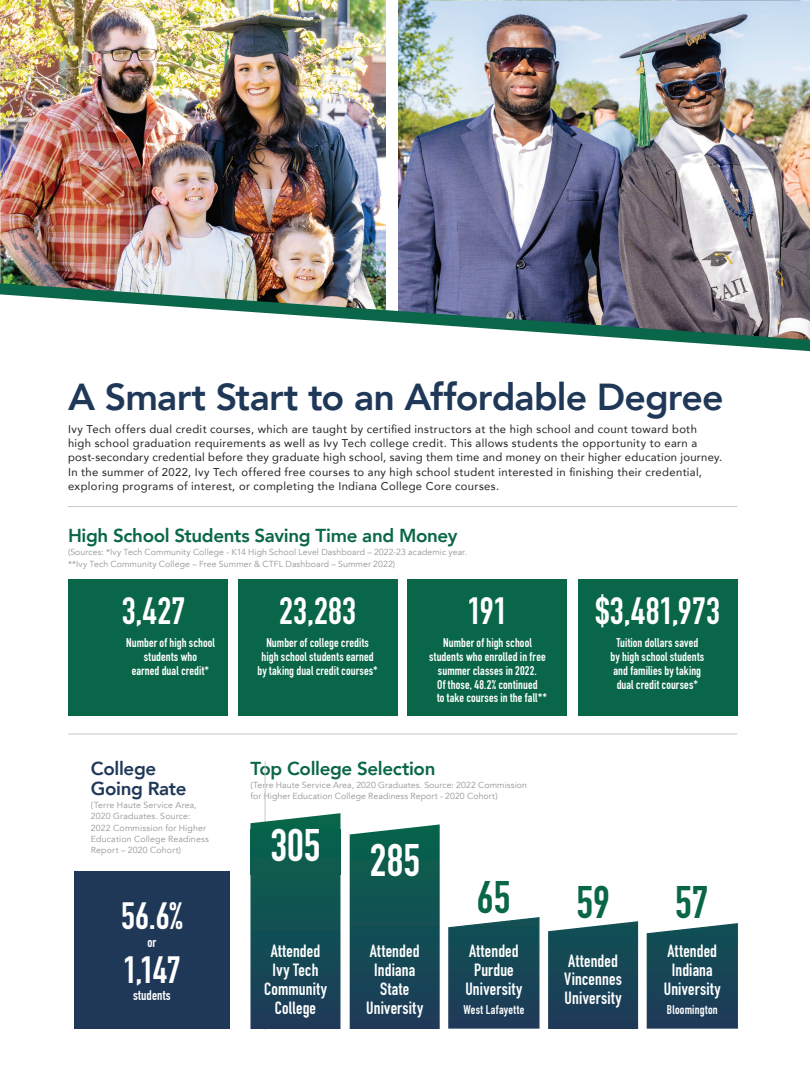
<style>
.page{position:relative;width:810px;height:1080px;background:#fff}
.page>*{position:absolute;margin:0;border:0;box-sizing:border-box;transform-origin:0 0}
.dark_green_subhead{font:45px "DIN Engschrift LT Pro";color:#fff}
.dark_green_subhead-2{font:45px "DIN Engschrift LT Pro";color:#096648}
.dark_green_subhead-3{font:37.5px "DIN Engschrift LT Pro";color:#fff}
.t1{font:800 37.5px "Avenir";letter-spacing:-.02em;color:#203858}
.dark_green_subhead-4{font:800 18.75px "Avenir";letter-spacing:-.02em;color:#096648}
.dark_green_subhead-5{font:800 18.75px/20px "Avenir";letter-spacing:-.02em;color:#203858}
.t2{font:17.5px/18.8px "DIN Engschrift LT Pro";letter-spacing:.01em;color:#fff;text-align:center}
.t3{font:13.75px "DIN Engschrift LT Pro";letter-spacing:.01em;color:#fff}
.t4{font:12.5px/13.8px "DIN Engschrift LT Pro";letter-spacing:.01em;color:#fff;text-align:center}
.t5{font:12.5px "DIN Engschrift LT Pro";letter-spacing:.035em;color:#fff}
.t6{font:11.25px/14.4px "Avenir";letter-spacing:.03em;color:#231f20}
.dark_green_subhead-6{font:8.75px/11.2px "Avenir";letter-spacing:.015em;color:#939598}
</style>
<div class="page">
<img style="left:0;top:0;width:386px;height:283px">
<img style="left:398px;top:0;width:412px;height:283px">
<div style="left:68px;top:579px;width:160px;height:137px;background:#096648"></div>
<div style="left:74px;top:872px;width:156px;height:157px;background:#203858"></div>
<div style="left:238px;top:579px;width:159px;height:137px;background:#096648"></div>
<hr style="left:68px;top:734px;width:669px;height:1px;background:#c7c8ca">
<hr style="left:68px;top:506px;width:669px;height:1px;background:#c7c8ca">
<hr style="left:265px;top:761px;width:1px;height:269px;background:#c7c8ca">
<svg style="left:250px;top:813px;width:90px;height:216px;background:#1e545b"></svg>
<div style="left:250px;top:829px;width:90px;height:45px;background:#075e4d"></div>
<svg style="left:350px;top:824px;width:90px;height:205px;background:#185357"></svg>
<svg style="left:448px;top:917px;width:92px;height:112px;background:#244e5f"></svg>
<svg style="left:548px;top:921px;width:90px;height:108px;background:#234d5e"></svg>
<svg style="left:646px;top:923px;width:92px;height:106px;background:#275061"></svg>
<div style="left:578px;top:579px;width:159px;height:137px;background:#096648"></div>
<div style="left:408px;top:579px;width:159px;height:137px;background:#096648"></div>
<img style="left:0;top:283px;width:810px;height:68px">
<p class="t1" style="left:68px;top:368px;width:657px">A Smart Start to an Affordable Degree</p>
<p class="t6" style="left:68px;top:421px;width:656px">Ivy Tech offers dual credit courses, which are taught by certified instructors at the high school and count toward both high school graduation requirements as well as Ivy Tech college credit. This allows students the opportunity to earn a post-secondary credential before they graduate high school, saving them time and money on their higher education journey.<br>In the summer of 2022, Ivy Tech offered free courses to any high school student interested in finishing their credential, exploring programs of interest, or completing the Indiana College Core courses.</p>
<p class="dark_green_subhead-4" style="left:68px;top:521px;width:391px">High School Students Saving Time and Money</p>
<p class="dark_green_subhead-6" style="left:68px;top:547px;width:401px">(Sources: *Ivy Tech Community College - K14 High School Level Dashboard – 2022-23 academic year. **Ivy Tech Community College – Free Summer &amp; CTFL Dashboard – Summer 2022)</p>
<p class="dark_green_subhead-3" style="left:122px;top:589px;width:65px">3,427</p>
<p class="t4" style="left:126px;top:636px;width:90px">Number of high school students who<br>earned dual credit*</p>
<p class="dark_green_subhead-3" style="left:279px;top:589px;width:78px">23,283</p>
<p class="t4" style="left:258px;top:636px;width:122px">Number of college credits high school students earned by taking dual credit courses*</p>
<p class="dark_green_subhead-3" style="left:467px;top:589px;width:42px">191</p>
<p class="t4" style="left:443px;top:636px;width:90px">Number of high school</p>
<p class="t4" style="left:429px;top:650px;width:118px">students who enrolled in free</p>
<p class="t4" style="left:438px;top:664px;width:100px">summer classes in 2022.</p>
<p class="t4" style="left:437px;top:678px;width:102px">Of those, 48.2% continued</p>
<p class="t4" style="left:437px;top:691px;width:112px">to take courses in the fall**</p>
<p class="dark_green_subhead-3" style="left:595px;top:589px;width:126px">$3,481,973</p>
<p class="t4" style="left:610px;top:636px;width:95px">Tuition dollars saved by high school students and families by taking dual credit courses*</p>
<p class="dark_green_subhead-5" style="left:91px;top:758px;width:97px">College<br>Going Rate</p>
<p class="dark_green_subhead-6" style="left:91px;top:800px;width:119px">(Terre Haute Service Area,<br>2020 Graduates. Source:<br>2022 Commission for Higher<br>Education College Readiness<br>Report – 2020 Cohort)</p>
<p class="dark_green_subhead-3" style="left:121px;top:894px;width:63px">56.6%</p>
<p class="t3" style="left:147px;top:934px;width:10px">or</p>
<p class="dark_green_subhead-3" style="left:123px;top:947px;width:59px">1,147</p>
<p class="t3" style="left:133px;top:987px;width:39px">students</p>
<p class="dark_green_subhead-4" style="left:250px;top:754px;width:187px">Top College Selection</p>
<p class="dark_green_subhead-6" style="left:250px;top:780px;width:278px">(Terre Haute Service Area, 2020 Graduates. Source: 2022 Commission for Higher Education College Readiness Report - 2020 Cohort)</p>
<p class="dark_green_subhead" style="left:270px;top:819px;width:52px">305</p>
<p class="t2" style="left:264px;top:942px;width:64px">Attended<br>Ivy Tech<br>Community<br>College</p>
<p class="dark_green_subhead" style="left:370px;top:833px;width:52px">285</p>
<p class="t2" style="left:366px;top:942px;width:58px">Attended<br>Indiana<br>State<br>University</p>
<p class="dark_green_subhead-2" style="left:477px;top:871px;width:35px">65</p>
<p class="t2" style="left:465px;top:942px;width:58px">Attended<br>Purdue<br>University</p>
<p class="t5" style="left:463px;top:1002px;width:63px">West Lafayette</p>
<p class="dark_green_subhead-2" style="left:576px;top:876px;width:35px">59</p>
<p class="t2" style="left:564px;top:951px;width:59px;text-align:left">Attended<br>Vincennes<br>University</p>
<p class="t2" style="left:664px;top:942px;width:58px">Attended<br>Indiana<br>University</p>
<p class="t4" style="left:667px;top:1002px;width:52px">Bloomington</p>
<p class="dark_green_subhead-2" style="left:675px;top:876px;width:35px">57</p>
</div>
